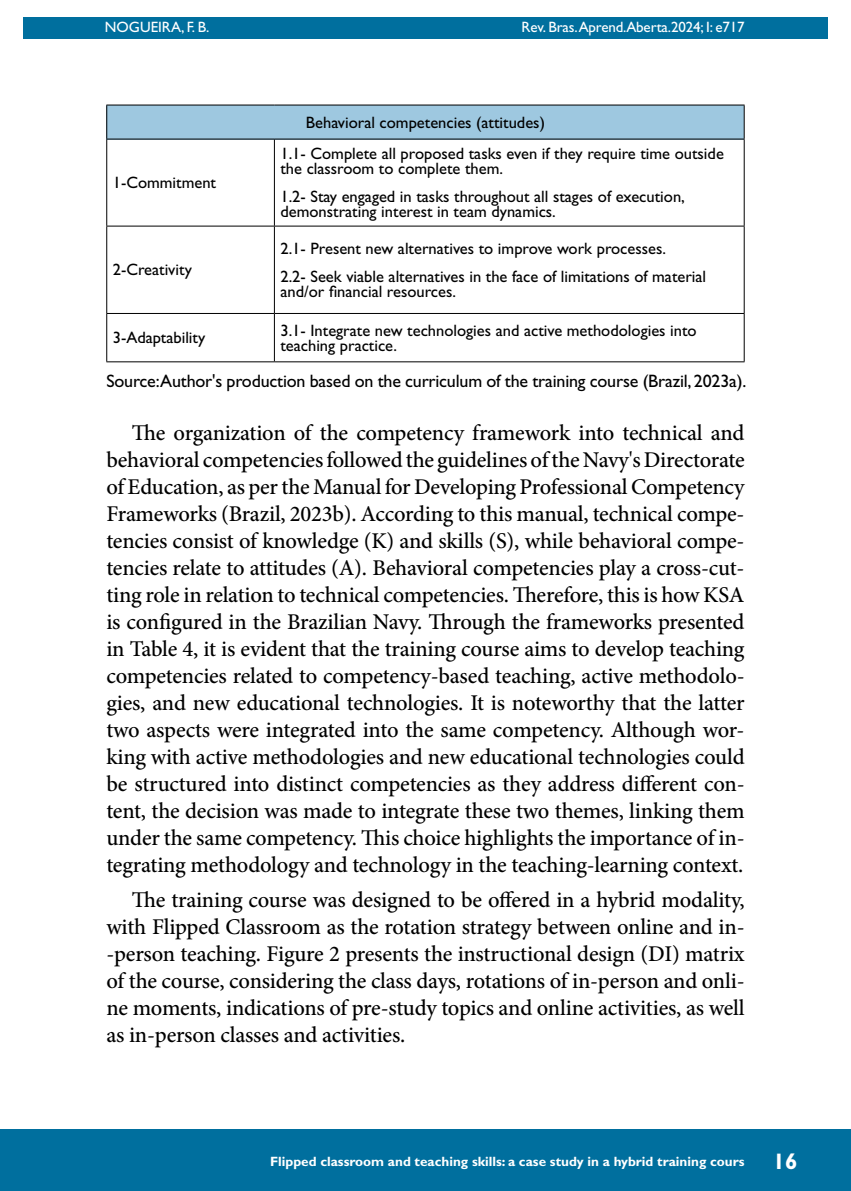
<style>
.page{position:relative;width:851px;height:1191px;background:#fff}
.page>*{position:absolute;margin:0;border:0;box-sizing:border-box;transform-origin:0 0}
.t1{font:500 22.5px/27px "Minion Pro";letter-spacing:-.01em;color:#000;text-align:justify}
.t2{font:18px "Gill Sans Std";letter-spacing:-.01em;color:#000}
.t3{font:16.5px/15px "Gill Sans Std";color:#000}
.t4{font:15px "Gill Sans Std";letter-spacing:-.01em;color:#fff}
.t5{font:700 13.5px "Gill Sans Std";color:#fff}
.s1{font-size:22.5px}
</style>
<div class="page">
<hr style="left:104px;top:0;width:1px;height:467px;background:#006f9e">
<div style="left:23px;top:17px;width:804px;height:21px;background:#006f9e"></div>
<div style="left:0;top:1129px;width:850px;height:62px;background:#006f9e"></div>
<div style="left:107px;top:105px;width:637px;height:34px;background:#9ec8e0"></div>
<hr style="left:106px;top:105px;width:1px;height:34px;background:#000">
<hr style="left:743px;top:105px;width:1px;height:34px;background:#000">
<hr style="left:106px;top:105px;width:168px;height:1px;background:#000">
<hr style="left:274px;top:105px;width:470px;height:1px;background:#000">
<hr style="left:106px;top:139px;width:168px;height:1px;background:#000">
<hr style="left:106px;top:139px;width:1px;height:87px;background:#000">
<hr style="left:274px;top:139px;width:470px;height:1px;background:#000">
<hr style="left:274px;top:139px;width:1px;height:87px;background:#000">
<hr style="left:743px;top:139px;width:1px;height:87px;background:#000">
<hr style="left:106px;top:226px;width:168px;height:1px;background:#000">
<hr style="left:106px;top:226px;width:1px;height:87px;background:#000">
<hr style="left:274px;top:226px;width:470px;height:1px;background:#000">
<hr style="left:274px;top:226px;width:1px;height:87px;background:#000">
<hr style="left:743px;top:226px;width:1px;height:87px;background:#000">
<hr style="left:106px;top:313px;width:168px;height:1px;background:#000">
<hr style="left:106px;top:314px;width:1px;height:47px;background:#000">
<hr style="left:274px;top:313px;width:470px;height:1px;background:#000">
<hr style="left:274px;top:314px;width:1px;height:47px;background:#000">
<hr style="left:743px;top:314px;width:1px;height:47px;background:#000">
<hr style="left:106px;top:361px;width:168px;height:1px;background:#000">
<hr style="left:274px;top:361px;width:470px;height:1px;background:#000">
<p class="t4" style="left:105px;top:18px;width:106px">NOGUEIRA, F. B.</p>
<p class="t4" style="left:521px;top:18px;width:224px">Rev. Bras.Aprend.Aberta.2024; I: e717</p>
<p class="t3" style="left:113px;top:175px;width:105px">1-Commitment</p>
<p class="t3" style="left:113px;top:262px;width:81px">2-Creativity</p>
<p class="t3" style="left:306px;top:115px;width:240px">Behavioral competencies (attitudes)</p>
<p class="t3" style="left:280px;top:146px;width:445px">1.1- Complete all proposed tasks even if they require time outside the classroom to complete them.</p>
<p class="t3" style="left:280px;top:189px;width:406px">1.2- Stay engaged in tasks throughout all stages of execution, demonstrating interest in team dynamics.</p>
<p class="t3" style="left:280px;top:235px;width:427px;line-height:27.8px">2.1- Present new alternatives to improve work processes.<br>2.2- Seek viable alternatives in the face of limitations of material</p>
<p class="t3" style="left:280px;top:284px;width:177px">and/or financial resources.</p>
<p class="t3" style="left:113px;top:330px;width:94px">3-Adaptability</p>
<p class="t3" style="left:280px;top:323px;width:417px">3.1- Integrate new technologies and active methodologies into teaching practice.</p>
<p class="t2" style="left:106px;top:371px;width:641px">Source:Author's production based on the curriculum of the training course (Brazil, 2023a).</p>
<p class="t1" style="left:106px;top:419px;width:639px;text-indent:26px">The organization of the competency framework into technical and behavioral competencies followed the guidelines of the Navy's Directorate of Education, as per the Manual for Developing Professional Competency Frameworks (Brazil, 2023b). According to this manual, technical compe&shy;tencies consist of knowledge (K) and skills (S), while behavioral compe&shy;tencies relate to attitudes (A). Behavioral competencies play a cross-cut&shy;ting role in relation to technical competencies. Therefore, this is how KSA is configured in the Brazilian Navy. Through the frameworks presented in Table 4, it is evident that the training course aims to develop teaching competencies related to competency-based teaching, active methodolo&shy;gies, and new educational technologies. It is noteworthy that the latter two aspects were integrated into the same competency. Although wor&shy;king with active methodologies and new educational technologies could be structured into distinct competencies as they address different con&shy;tent, the decision was made to integrate these two themes, linking them under the same competency. This choice highlights the importance of in&shy;tegrating methodology and technology in the teaching-learning context.</p>
<p class="t1" style="left:106px;top:886px;width:639px;text-indent:26px">The training course was designed to be offered in a hybrid modality, with Flipped Classroom as the rotation strategy between online and in--person teaching. Figure 2 presents the instructional design (DI) matrix of the course, considering the class days, rotations of in-person and onli&shy;ne moments, indications of pre-study topics and online activities, as well as in-person classes and activities.</p>
<p class="t5" style="left:270px;top:1153px;width:529px">Flipped classroom and teaching skills: a case study in a hybrid training cours <span class="s1">16</span></p>
</div>
